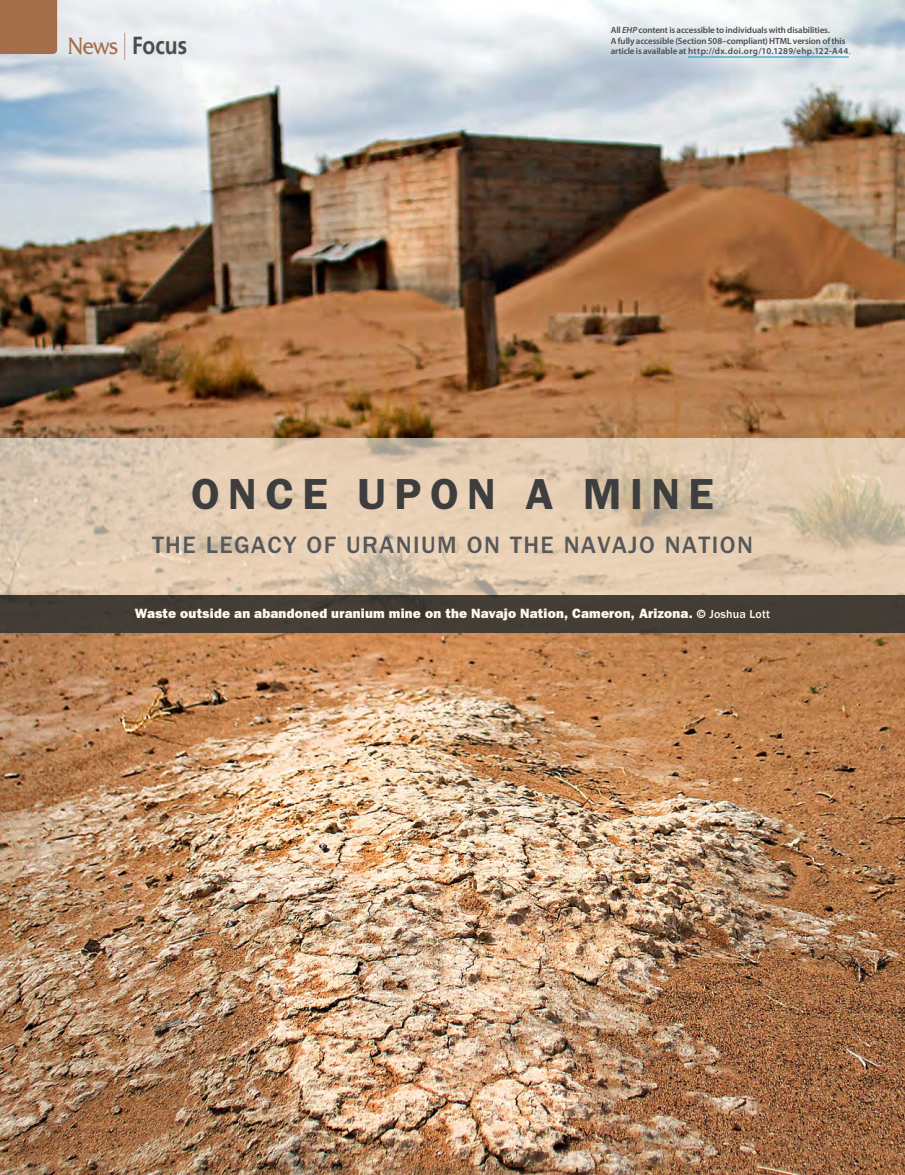
<style>
.page{position:relative;width:905px;height:1175px;background:#fff}
.page>*{position:absolute;margin:0;border:0;box-sizing:border-box;transform-origin:0 0}
.t1{font:600 43.65px "ITC Franklin Gothic Std";letter-spacing:.19em;color:#3e3e3f}
.t2{font:700 24.75px "Frutiger LT Std";color:#4b4c4d;scale:.85 1}
.t3{font:500 24.45px "ITC Franklin Gothic Std";letter-spacing:.06em;color:#57585a}
.Caption_Text_of_Tran{font:13.5px "ITC Franklin Gothic Std Hvy";letter-spacing:.015em;color:#fffae9}
.EHP_508_Disclaimer_t{font:600 9px/10.5px "Myriad Pro";letter-spacing:-.01em;color:#4b4c4d}
.s1{font-family:"Friz Quadrata Std";font-weight:400;color:#a46e4b}
.s2{font-weight:300;font-size:27px;color:#a46e4b}
.s3{font-style:italic}
.s4{font-weight:400}
.s5{font-size:12px}
.s6{font-family:"ITC Franklin Gothic Std";font-weight:500;font-size:12px}
</style>
<div class="page">
<img style="left:0;top:0;width:904px;height:1174px">
<div style="left:0;top:0;width:57px;height:54px;background:#a46e4b"></div>
<hr style="left:688px;top:57px;width:160px;height:1px;background:#009ad3">
<svg style="left:0;top:438px;width:904px;height:157px;background:#dfc9af"></svg>
<div style="left:0;top:595px;width:904px;height:38px;background:#433d36"></div>
<h2 class="t2" style="left:68px;top:31px;width:142px"><span class="s1">News</span> <span class="s2">|</span> Focus</h2>
<p class="EHP_508_Disclaimer_t" style="left:610px;top:24px;width:241px">All <span class="s3">EHP</span> content is accessible to individuals with disabilities.<br>A fully accessible (Section 508–compliant) HTML version of this article is available at http://dx.doi.org/10.1289/ehp.122-A44<span class="s4">.</span></p>
<p class="t1" style="left:191px;top:468px;width:524px">ONCE UPON A MINE</p>
<p class="t3" style="left:152px;top:531px;width:602px">THE LEGACY OF URANIUM ON THE NAVAJO NATION</p>
<p class="Caption_Text_of_Tran" style="left:135px;top:606px;width:636px">Waste outside an abandoned uranium mine on the Navajo Nation, Cameron, Arizona. <span class="s5">©</span> <span class="s6">Joshua Lott</span></p>
</div>
